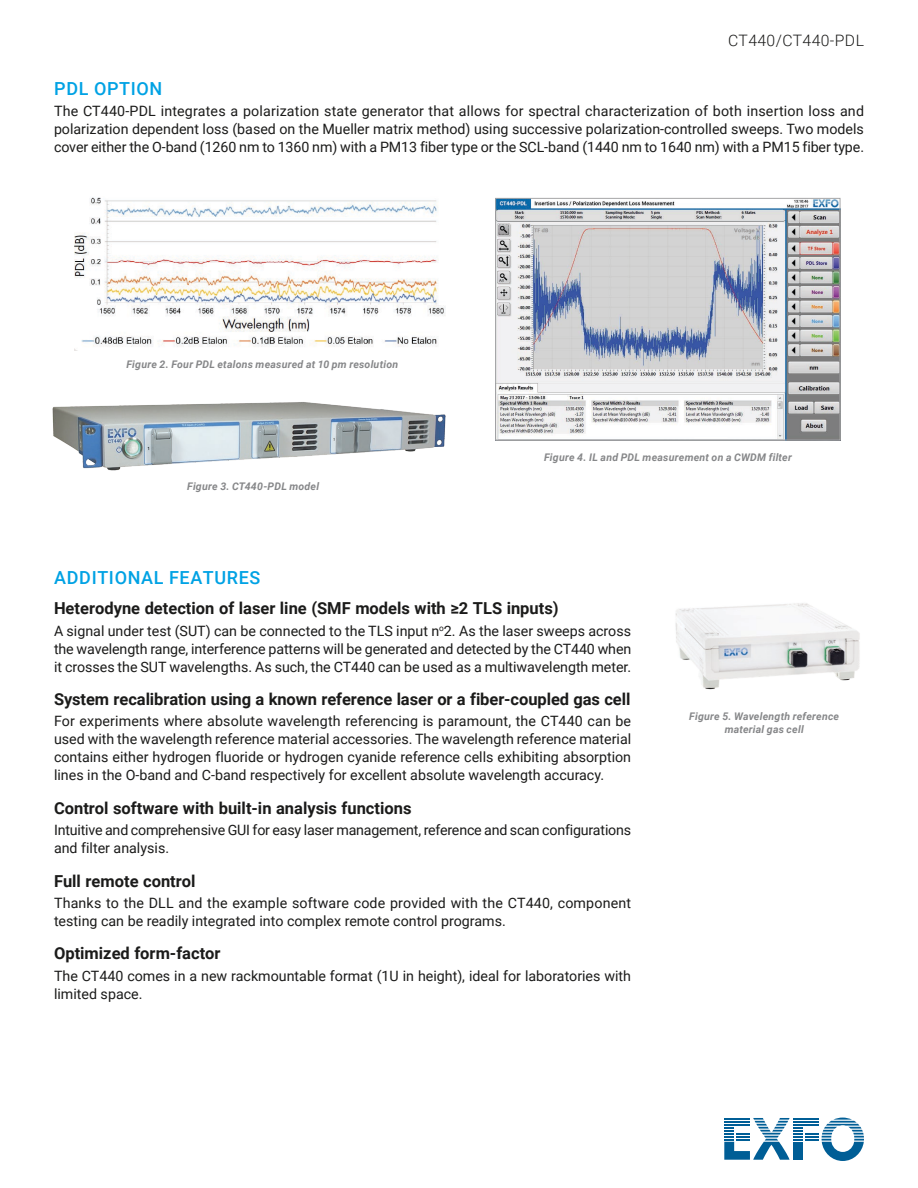
<style>
.page{position:relative;width:918px;height:1188px;background:#fff}
.page>*{position:absolute;margin:0;border:0;box-sizing:border-box;transform-origin:0 0}
.Titre{font:500 18px "Roboto";letter-spacing:.035em;color:#00a2e4}
.Sous-titre_1{font:700 16.5px "Roboto";color:#1b1b1a}
.t1{font:300 15.75px "Roboto";letter-spacing:.025em;color:#1b1b1a}
.Texte{font:14.25px/18px "Roboto";color:#1b1b1a;text-align:justify}
.Légende_photo{font:italic 700 10.5px/13.5px "Roboto";letter-spacing:.02em;color:#868789;text-align:center}
</style>
<div class="page">
<svg style="left:724px;top:1118px;width:140px;height:43px"></svg>
<hr style="left:724px;top:1124px;width:26px;height:2px;background:#005e96">
<img style="left:74px;top:197px;width:372px;height:153px">
<img style="left:497px;top:200px;width:341px;height:238px">
<div style="left:495px;top:198px;width:345px;height:242px;border:1px solid #a6a6a7"></div>
<img style="left:52px;top:402px;width:394px;height:69px">
<img style="left:675px;top:603px;width:185px;height:87px">
<p class="t1" style="left:728px;top:30px;width:137px">CT440/CT440-PDL</p>
<p class="Titre" style="left:54px;top:75px;width:110px">PDL OPTION</p>
<p class="Texte" style="left:54px;top:101px;width:812px">The CT440-PDL integrates a polarization state generator that allows for spectral characterization of both insertion loss and polarization dependent loss (based on the Mueller matrix method) using successive polarization-controlled sweeps. Two models cover either the O-band (1260 nm to 1360 nm) with a PM13 fiber type or the SCL-band (1440 nm to 1640 nm) with a PM15 fiber type.</p>
<p class="Légende_photo" style="left:126px;top:357px;width:273px">Figure 2. Four PDL etalons measured at 10 pm resolution</p>
<p class="Légende_photo" style="left:187px;top:479px;width:134px">Figure 3. CT440-PDL model</p>
<p class="Légende_photo" style="left:544px;top:450px;width:249px">Figure 4. IL and PDL measurement on a CWDM filter</p>
<p class="Titre" style="left:54px;top:565px;width:208px">ADDITIONAL FEATURES</p>
<p class="Sous-titre_1" style="left:54px;top:597px;width:506px">Heterodyne detection of laser line (SMF models with ≥2 TLS inputs)</p>
<p class="Texte" style="left:54px;top:621px;width:579px">A signal under test (SUT) can be connected to the TLS input n<sup>o</sup>2. As the laser sweeps across the wavelength range, interference patterns will be generated and detected by the CT440 when it crosses the SUT wavelengths. As such, the CT440 can be used as a multiwavelength meter.</p>
<p class="Sous-titre_1" style="left:54px;top:687px;width:578px">System recalibration using a known reference laser or a fiber-coupled gas cell</p>
<p class="Texte" style="left:54px;top:712px;width:579px">For experiments where absolute wavelength referencing is paramount, the CT440 can be used with the wavelength reference material accessories. The wavelength reference material contains either hydrogen fluoride or hydrogen cyanide reference cells exhibiting absorption lines in the O-band and C-band respectively for excellent absolute wavelength accuracy.</p>
<p class="Sous-titre_1" style="left:54px;top:796px;width:359px">Control software with built-in analysis functions</p>
<p class="Texte" style="left:54px;top:821px;width:579px">Intuitive and comprehensive GUI for easy laser management, reference and scan configurations and filter analysis.</p>
<p class="Sous-titre_1" style="left:54px;top:869px;width:143px">Full remote control</p>
<p class="Texte" style="left:54px;top:893px;width:579px">Thanks to the DLL and the example software code provided with the CT440, component testing can be readily integrated into complex remote control programs.</p>
<p class="Sous-titre_1" style="left:54px;top:942px;width:168px">Optimized form-factor</p>
<p class="Texte" style="left:54px;top:966px;width:579px">The CT440 comes in a new rackmountable format (1U in height), ideal for laboratories with limited space.</p>
<p class="Légende_photo" style="left:689px;top:709px;width:151px">Figure 5. Wavelength reference material gas cell</p>
</div>
